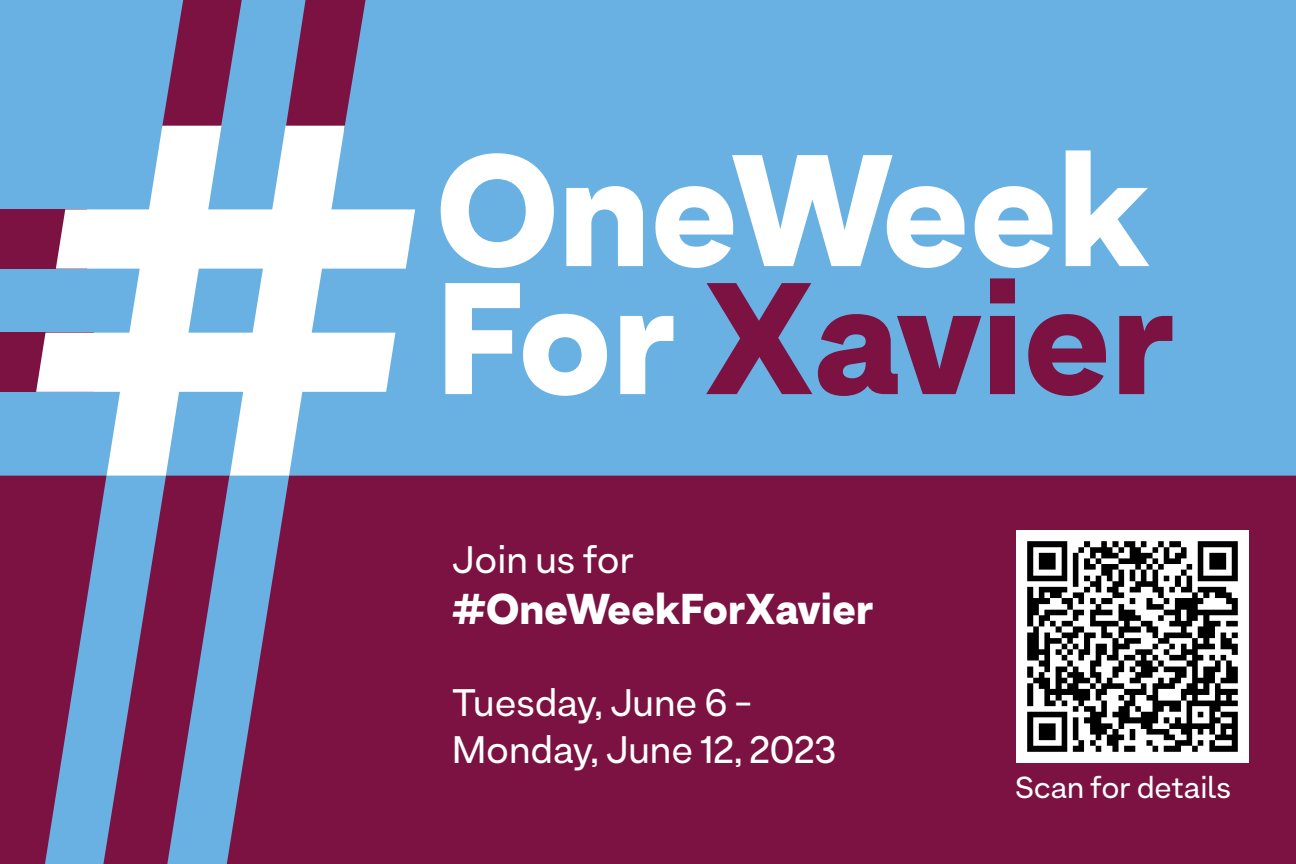
<style>
.page{position:relative;width:1296px;height:864px;background:#69b1e2}
.page>*{position:absolute;margin:0;border:0;box-sizing:border-box;transform-origin:0 0}
.t1{font:900 492.8px "Armin Grotesk";color:#fff}
.t2{font:900 156.4px "Armin Grotesk";color:#7b1241}
.t3{font:900 156.4px "Armin Grotesk";letter-spacing:-.005em;color:#fff}
.t4{font:900 42.4px "Armin Grotesk";color:#fff}
.t5{font:38.4px/46.2px "Armin Grotesk";color:#fff}
.t6{font:30.4px "Armin Grotesk";color:#fff}
.s1{color:#fff}
</style>
<div class="page">
<div style="left:0;top:476px;width:1296px;height:388px;background:#7b1241"></div>
<img style="left:1017px;top:531px;width:232px;height:232px">
<svg style="left:284px;top:0;width:82px;height:141px"></svg>
<svg style="left:162px;top:0;width:80px;height:128px"></svg>
<svg style="left:182px;top:475px;width:114px;height:389px"></svg>
<svg style="left:45px;top:475px;width:137px;height:389px;fill:#7b1241"></svg>
<div style="left:0;top:210px;width:86px;height:59px;background:#7b1241"></div>
<div style="left:0;top:333px;width:94px;height:59px;background:#7b1241"></div>
<p class="t1" style="left:29px;top:-15px;width:395px">#</p>
<p class="t3" style="left:436px;top:110px;width:716px">OneWeek</p>
<p class="t2" style="left:436px;top:238px;width:740px"><span class="s1">For</span> Xavier</p>
<p class="t5" style="left:452px;top:536px;width:184px">Join us for</p>
<p class="t4" style="left:452px;top:582px;width:423px">#OneWeekForXavier</p>
<p class="t5" style="left:452px;top:679px;width:386px">Tuesday, June 6 -<br>Monday, June 12, 2023</p>
<p class="t6" style="left:1016px;top:769px;width:217px">Scan for details</p>
</div>
